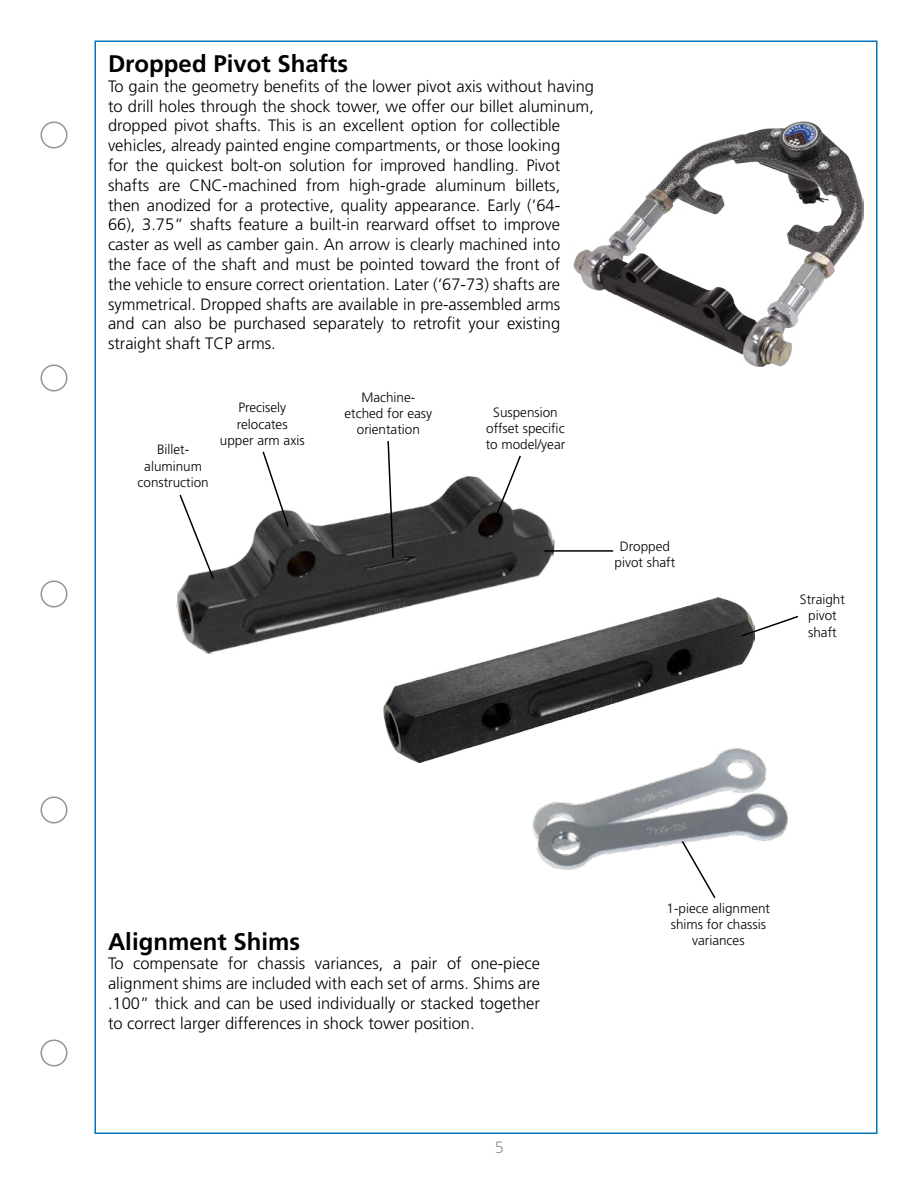
<style>
.page{position:relative;width:918px;height:1188px;background:#fff}
.page>*{position:absolute;margin:0;border:0;box-sizing:border-box;transform-origin:0 0}
.t1{font:700 24px "Frutiger LT Std";color:#000}
.t2{font:300 16.5px/19.8px "Frutiger LT Std";color:#000}
.t3{font:300 16.5px "Frutiger LT Std";color:#939598}
.t4{font:300 13.5px/16.2px "Frutiger LT Std";color:#000;text-align:center}
</style>
<div class="page">
<div style="left:40px;top:1039px;width:28px;height:27px;border:2px solid #939598;border-radius:50%"></div>
<div style="left:40px;top:364px;width:28px;height:27px;border:2px solid #939598;border-radius:50%"></div>
<div style="left:40px;top:580px;width:28px;height:27px;border:2px solid #939598;border-radius:50%"></div>
<div style="left:40px;top:796px;width:28px;height:27px;border:2px solid #939598;border-radius:50%"></div>
<div style="left:40px;top:121px;width:28px;height:27px;border:2px solid #939598;border-radius:50%"></div>
<img style="left:176px;top:476px;width:379px;height:178px">
<svg style="left:178px;top:493px;width:37px;height:88px"></svg>
<svg style="left:261px;top:451px;width:29px;height:78px"></svg>
<svg style="left:387px;top:441px;width:8px;height:118px"></svg>
<svg style="left:494px;top:455px;width:28px;height:63px"></svg>
<hr style="left:544px;top:550px;width:69px;height:2px;background:#000">
<img style="left:383px;top:598px;width:371px;height:165px">
<svg style="left:740px;top:615px;width:58px;height:23px"></svg>
<img style="left:527px;top:732px;width:261px;height:138px">
<svg style="left:680px;top:839px;width:37px;height:60px"></svg>
<img style="left:574px;top:122px;width:290px;height:245px">
<h1 class="t1" style="left:108px;top:50px;width:242px">Dropped Pivot Shafts</h1>
<p class="t2" style="left:108px;top:76px;width:488px">To gain the geometry benefits of the lower pivot axis without having to drill holes through the shock tower, we offer our billet aluminum, dropped pivot shafts. This is an excellent option for collectible vehicles, already painted engine compartments, or those looking<br>for the quickest bolt-on solution for improved handling. Pivot shafts are CNC-machined from high-grade aluminum billets, then anodized for a protective, quality appearance. Early (’64-<br>66), 3.75” shafts feature a built-in rearward offset to improve caster as well as camber gain. An arrow is clearly machined into<br>the face of the shaft and must be pointed toward the front of<br>the vehicle to ensure correct orientation. Later (‘67-73) shafts are symmetrical. Dropped shafts are available in pre-assembled arms<br>and can also be purchased separately to retrofit your existing straight shaft TCP arms.</p>
<p class="t4" style="left:138px;top:442px;width:73px">Billet&shy;aluminum construction</p>
<p class="t4" style="left:344px;top:389px;width:89px">Machine&shy;etched for easy orientation</p>
<p class="t4" style="left:220px;top:400px;width:86px">Precisely relocates upper arm axis</p>
<p class="t4" style="left:486px;top:404px;width:81px">Suspension offset specific to model/year</p>
<p class="t4" style="left:615px;top:538px;width:62px">Dropped pivot shaft</p>
<p class="t4" style="left:800px;top:592px;width:46px">Straight pivot shaft</p>
<h1 class="t1" style="left:108px;top:927px;width:194px">Alignment Shims</h1>
<p class="t2" style="left:108px;top:954px;width:434px;text-align:justify">To compensate for chassis variances, a pair of one-piece alignment shims are included with each set of arms. Shims are .100” thick and can be used individually or stacked together to correct larger differences in shock tower position.</p>
<p class="t3" style="left:495px;top:1138px;width:11px">5</p>
<p class="t4" style="left:667px;top:900px;width:105px">1-piece alignment shims for chassis variances</p>
</div>
